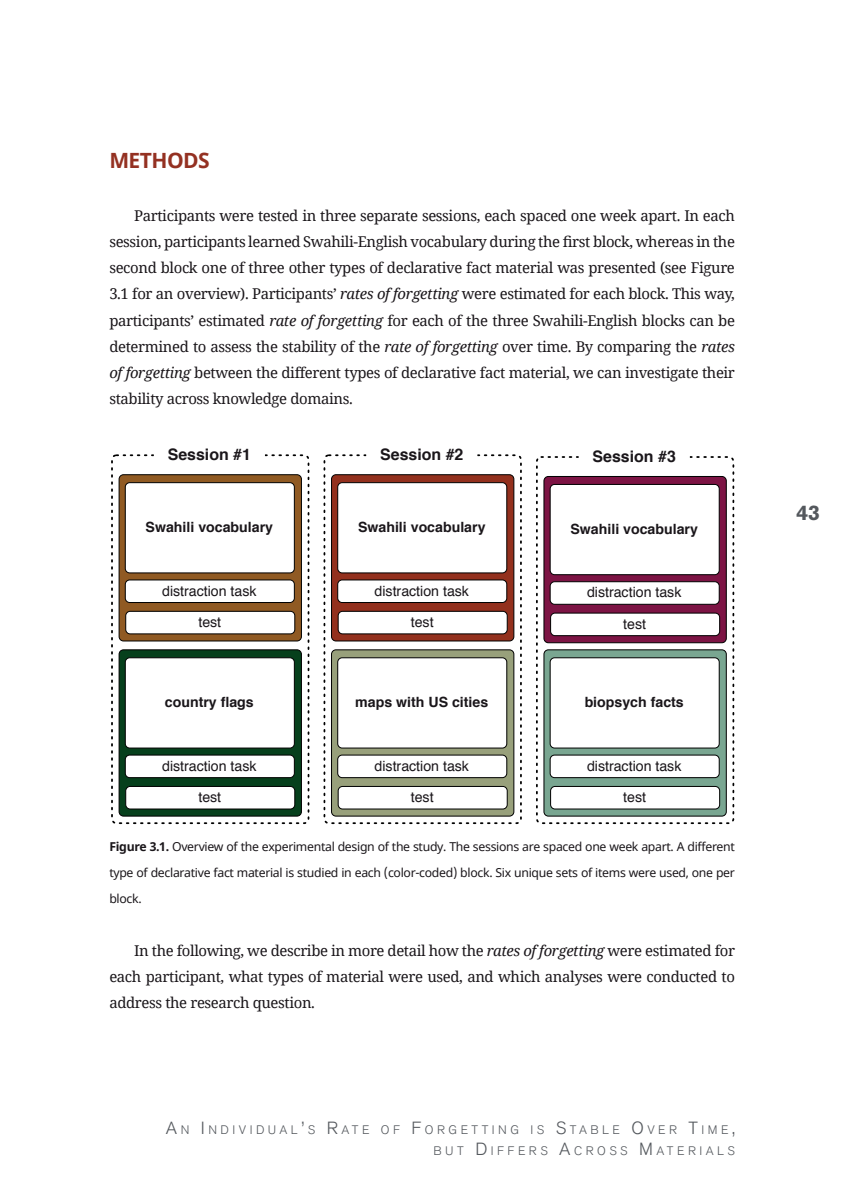
<style>
.page{position:relative;width:843px;height:1191px;background:#fff}
.page>*{position:absolute;margin:0;border:0;box-sizing:border-box;transform-origin:0 0}
.t1{font:700 21px "Noto Sans";letter-spacing:-.025em;color:#943122}
.t2{font:700 21px "Akzidenz Grotesk BQ";color:#54585d}
.t3{font:700 15.92px "Helvetica";color:#1a161a}
.t4{font:14.88px/26.2px "Noto Serif";letter-spacing:-.025em;color:#1a161a;text-align:justify}
.t5{font:14.17px "Helvetica";color:#1a161a}
.t6{font:700 14.17px "Helvetica";color:#1a161a}
.t7{font:12.25px/26.2px "Noto Sans";letter-spacing:-.025em;color:#1a161a;text-align:justify}
.t8{font:300 12.25px/21px "Akzidenz Grotesk BQ";letter-spacing:.285em;color:#54585d}
.s1{font-style:italic}
.s2{font-weight:700}
.s3{font-size:17.5px}
</style>
<div class="page">
<div style="left:323px;top:454px;width:198px;height:370px;border:2px dashed #000;border-radius:4px"></div>
<div style="left:535px;top:456px;width:199px;height:368px;border:2px dashed #000;border-radius:4px"></div>
<div style="left:111px;top:454px;width:198px;height:370px;border:2px dashed #000;border-radius:4px"></div>
<div style="left:119px;top:475px;width:182px;height:166px;background:#905a23;border-radius:4px"></div>
<div style="left:119px;top:474px;width:183px;height:167px;border:1px solid #000;border-radius:4px"></div>
<div style="left:125px;top:483px;width:169px;height:90px;background:#fff;border-radius:4px"></div>
<div style="left:125px;top:482px;width:170px;height:91px;border:1px solid #000;border-radius:4px"></div>
<div style="left:125px;top:580px;width:169px;height:22px;background:#fff;border-radius:4px"></div>
<div style="left:125px;top:579px;width:170px;height:24px;border:1px solid #000;border-radius:4px"></div>
<div style="left:126px;top:611px;width:169px;height:23px;background:#fff;border-radius:4px"></div>
<div style="left:125px;top:611px;width:170px;height:23px;border:1px solid #000;border-radius:4px"></div>
<div style="left:154px;top:441px;width:111px;height:26px;background:#fff;border-radius:4px"></div>
<div style="left:331px;top:475px;width:182px;height:166px;background:#93301d;border-radius:4px"></div>
<div style="left:331px;top:474px;width:183px;height:167px;border:1px solid #000;border-radius:4px"></div>
<div style="left:337px;top:483px;width:169px;height:90px;background:#fff;border-radius:4px"></div>
<div style="left:337px;top:482px;width:170px;height:91px;border:1px solid #000;border-radius:4px"></div>
<div style="left:337px;top:580px;width:169px;height:22px;background:#fff;border-radius:4px"></div>
<div style="left:337px;top:579px;width:170px;height:24px;border:1px solid #000;border-radius:4px"></div>
<div style="left:338px;top:611px;width:169px;height:23px;background:#fff;border-radius:4px"></div>
<div style="left:337px;top:611px;width:170px;height:23px;border:1px solid #000;border-radius:4px"></div>
<div style="left:119px;top:650px;width:182px;height:166px;background:#06401c;border-radius:4px"></div>
<div style="left:119px;top:649px;width:183px;height:167px;border:1px solid #000;border-radius:4px"></div>
<div style="left:125px;top:658px;width:169px;height:90px;background:#fff;border-radius:4px"></div>
<div style="left:125px;top:657px;width:170px;height:91px;border:1px solid #000;border-radius:4px"></div>
<div style="left:125px;top:755px;width:169px;height:23px;background:#fff;border-radius:4px"></div>
<div style="left:125px;top:755px;width:170px;height:23px;border:1px solid #000;border-radius:4px"></div>
<div style="left:126px;top:786px;width:169px;height:23px;background:#fff;border-radius:4px"></div>
<div style="left:125px;top:786px;width:170px;height:23px;border:1px solid #000;border-radius:4px"></div>
<div style="left:331px;top:650px;width:182px;height:166px;background:#98a07b;border-radius:4px"></div>
<div style="left:331px;top:649px;width:183px;height:167px;border:1px solid #000;border-radius:4px"></div>
<div style="left:337px;top:658px;width:169px;height:90px;background:#fff;border-radius:4px"></div>
<div style="left:337px;top:657px;width:170px;height:91px;border:1px solid #000;border-radius:4px"></div>
<div style="left:337px;top:755px;width:169px;height:23px;background:#fff;border-radius:4px"></div>
<div style="left:337px;top:755px;width:170px;height:23px;border:1px solid #000;border-radius:4px"></div>
<div style="left:338px;top:786px;width:169px;height:23px;background:#fff;border-radius:4px"></div>
<div style="left:337px;top:786px;width:170px;height:23px;border:1px solid #000;border-radius:4px"></div>
<div style="left:366px;top:441px;width:111px;height:26px;background:#fff;border-radius:4px"></div>
<div style="left:543px;top:476px;width:183px;height:167px;background:#7d1444;border-radius:4px"></div>
<div style="left:543px;top:476px;width:183px;height:167px;border:1px solid #000;border-radius:4px"></div>
<div style="left:550px;top:484px;width:169px;height:91px;background:#fff;border-radius:4px"></div>
<div style="left:549px;top:484px;width:170px;height:91px;border:1px solid #000;border-radius:4px"></div>
<div style="left:550px;top:582px;width:169px;height:22px;background:#fff;border-radius:4px"></div>
<div style="left:549px;top:581px;width:170px;height:24px;border:1px solid #000;border-radius:4px"></div>
<div style="left:550px;top:613px;width:169px;height:23px;background:#fff;border-radius:4px"></div>
<div style="left:550px;top:613px;width:169px;height:23px;border:1px solid #000;border-radius:4px"></div>
<div style="left:543px;top:650px;width:183px;height:166px;background:#79a691;border-radius:4px"></div>
<div style="left:543px;top:649px;width:183px;height:167px;border:1px solid #000;border-radius:4px"></div>
<div style="left:550px;top:658px;width:169px;height:90px;background:#fff;border-radius:4px"></div>
<div style="left:549px;top:657px;width:170px;height:91px;border:1px solid #000;border-radius:4px"></div>
<div style="left:550px;top:755px;width:169px;height:23px;background:#fff;border-radius:4px"></div>
<div style="left:549px;top:755px;width:170px;height:23px;border:1px solid #000;border-radius:4px"></div>
<div style="left:550px;top:786px;width:169px;height:23px;background:#fff;border-radius:4px"></div>
<div style="left:550px;top:786px;width:169px;height:23px;border:1px solid #000;border-radius:4px"></div>
<div style="left:578px;top:442px;width:111px;height:27px;background:#fff;border-radius:4px"></div>
<h1 class="t1" style="left:109px;top:146px;width:100px">Methods</h1>
<p class="t4" style="left:109px;top:202px;width:627px;text-indent:25px">Participants were tested in three separate sessions, each spaced one week apart. In each session, participants learned Swahili-English vocabulary during the first block, whereas in the second block one of three other types of declarative fact material was presented (see Figure 3.1 for an overview). Participants’ <span class="s1">rates of forgetting</span> were estimated for each block. This way, participants’ estimated <span class="s1">rate of forgetting</span> for each of the three Swahili-English blocks can be determined to assess the stability of the <span class="s1">rate of forgetting</span> over time. By comparing the <span class="s1">rates of forgetting</span> between the different types of declarative fact material, we can investigate their stability across knowledge domains.</p>
<p class="t3" style="left:168px;top:442px;width:85px">Session #1</p>
<p class="t3" style="left:380px;top:442px;width:85px">Session #2</p>
<p class="t3" style="left:592px;top:443px;width:85px">Session #3</p>
<p class="t6" style="left:145px;top:516px;width:129px">Swahili vocabulary</p>
<p class="t6" style="left:358px;top:516px;width:129px">Swahili vocabulary</p>
<p class="t6" style="left:570px;top:517px;width:129px">Swahili vocabulary</p>
<p class="t5" style="left:162px;top:580px;width:96px">distraction task</p>
<p class="t5" style="left:198px;top:611px;width:24px">test</p>
<p class="t5" style="left:374px;top:580px;width:96px">distraction task</p>
<p class="t5" style="left:410px;top:611px;width:24px">test</p>
<p class="t5" style="left:586px;top:581px;width:96px">distraction task</p>
<p class="t5" style="left:623px;top:613px;width:24px">test</p>
<p class="t6" style="left:165px;top:691px;width:90px">country flags</p>
<p class="t6" style="left:355px;top:691px;width:134px">maps with US cities</p>
<p class="t6" style="left:584px;top:691px;width:101px">biopsych facts</p>
<p class="t5" style="left:162px;top:755px;width:96px">distraction task</p>
<p class="t5" style="left:198px;top:786px;width:24px">test</p>
<p class="t5" style="left:374px;top:755px;width:96px">distraction task</p>
<p class="t5" style="left:410px;top:786px;width:24px">test</p>
<p class="t5" style="left:586px;top:755px;width:96px">distraction task</p>
<p class="t5" style="left:623px;top:786px;width:24px">test</p>
<p class="t7" style="left:109px;top:833px;width:627px"><span class="s2">Figure 3.1.</span> Overview of the experimental design of the study. The sessions are spaced one week apart. A different type of declarative fact material is studied in each (color-coded) block. Six unique sets of items were used, one per block.</p>
<p class="t4" style="left:109px;top:937px;width:627px;text-indent:25px">In the following, we describe in more detail how the <span class="s1">rates of forgetting</span> were estimated for each participant, what types of material were used, and which analyses were conducted to address the research question.</p>
<p class="t8" style="left:433px;top:1119px;width:303px;text-indent:-267px"><span class="s3">A</span>N <span class="s3">I</span>NDI VI DUAL<span class="s3">’</span>S <span class="s3">R</span>ATE OF <span class="s3">F</span> ORGETTI NG I S <span class="s3">S</span> TABLE <span class="s3">O</span> VER <span class="s3">T</span>I ME<span class="s3">,<br></span>BUT <span class="s3">D</span> I FFERS <span class="s3">A</span>CROSS <span class="s3">M</span> ATERIA</p>
<p class="t8" style="left:717px;top:1140px;width:19px">L S</p>
<h1 class="t2" style="left:796px;top:500px;width:25px">43</h1>
</div>
